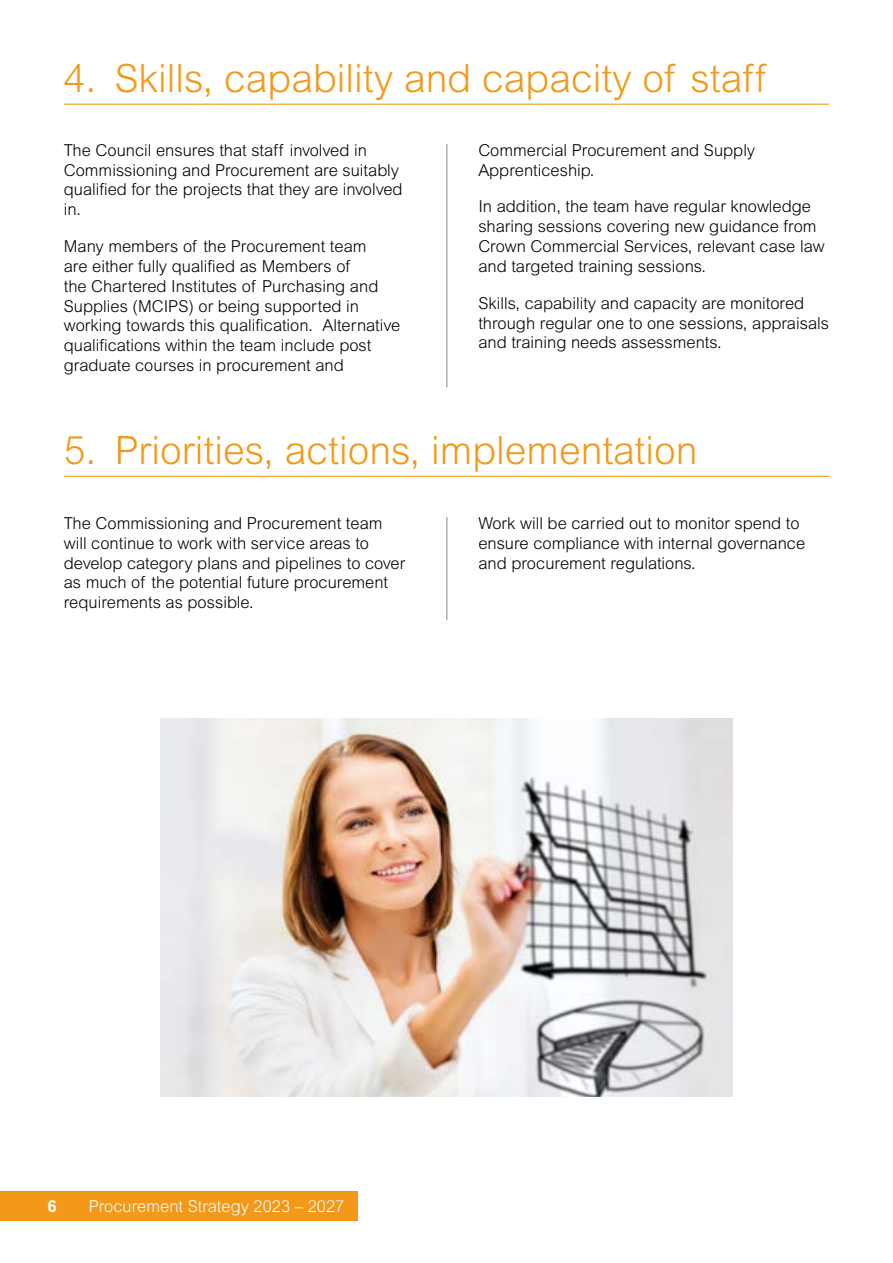
<style>
.page{position:relative;width:893px;height:1263px;background:#fff}
.page>*{position:absolute;margin:0;border:0;box-sizing:border-box;transform-origin:0 0}
.t1{font:300 39px "Arial MT Std";color:#f49819}
.t2{font:300 16.5px/19.8px "Arial MT Std";color:#000}
.t3{font:300 16.5px "Arial MT Std";color:#fff}
.t4{font:700 16.5px "Arial MT Std";color:#fff}
</style>
<div class="page">
<div style="left:0;top:1191px;width:357px;height:29px;background:#f49819"></div>
<hr style="left:64px;top:104px;width:765px;height:1px;background:#f49819">
<hr style="left:446px;top:144px;width:1px;height:243px;background:#878787">
<hr style="left:64px;top:476px;width:765px;height:1px;background:#f49819">
<hr style="left:446px;top:517px;width:1px;height:103px;background:#878787">
<img style="left:160px;top:719px;width:573px;height:377px">
<h1 class="t1" style="left:64px;top:56px;width:704px">4. Skills, capability and capacity of staff</h1>
<p class="t2" style="left:64px;top:140px;width:340px">The Council ensures that staff involved in Commissioning and Procurement are suitably qualified for the projects that they are involved in.</p>
<p class="t2" style="left:64px;top:236px;width:338px">Many members of the Procurement team<br>are either fully qualified as Members of<br>the Chartered Institutes of Purchasing and Supplies (MCIPS) or being supported in working towards this qualification. Alternative qualifications within the team include post graduate courses in procurement and</p>
<p class="t2" style="left:478px;top:140px;width:278px">Commercial Procurement and Supply<br>Apprenticeship.</p>
<p class="t2" style="left:478px;top:197px;width:348px">In addition, the team have regular knowledge sharing sessions covering new guidance from Crown Commercial Services, relevant case law and targeted training sessions.</p>
<p class="t2" style="left:478px;top:293px;width:352px">Skills, capability and capacity are monitored through regular one to one sessions, appraisals and training needs assessments.</p>
<h1 class="t1" style="left:64px;top:428px;width:635px">5. Priorities, actions, implementation</h1>
<p class="t2" style="left:64px;top:513px;width:343px">The Commissioning and Procurement team will continue to work with service areas to develop category plans and pipelines to cover as much of the potential future procurement requirements as possible.</p>
<p class="t2" style="left:478px;top:513px;width:328px">Work will be carried out to monitor spend to ensure compliance with internal governance and procurement regulations.</p>
<p class="t4" style="left:47px;top:1196px;width:11px">6</p>
<p class="t3" style="left:89px;top:1196px;width:257px">Procurement Strategy 2023 – 2027</p>
</div>
